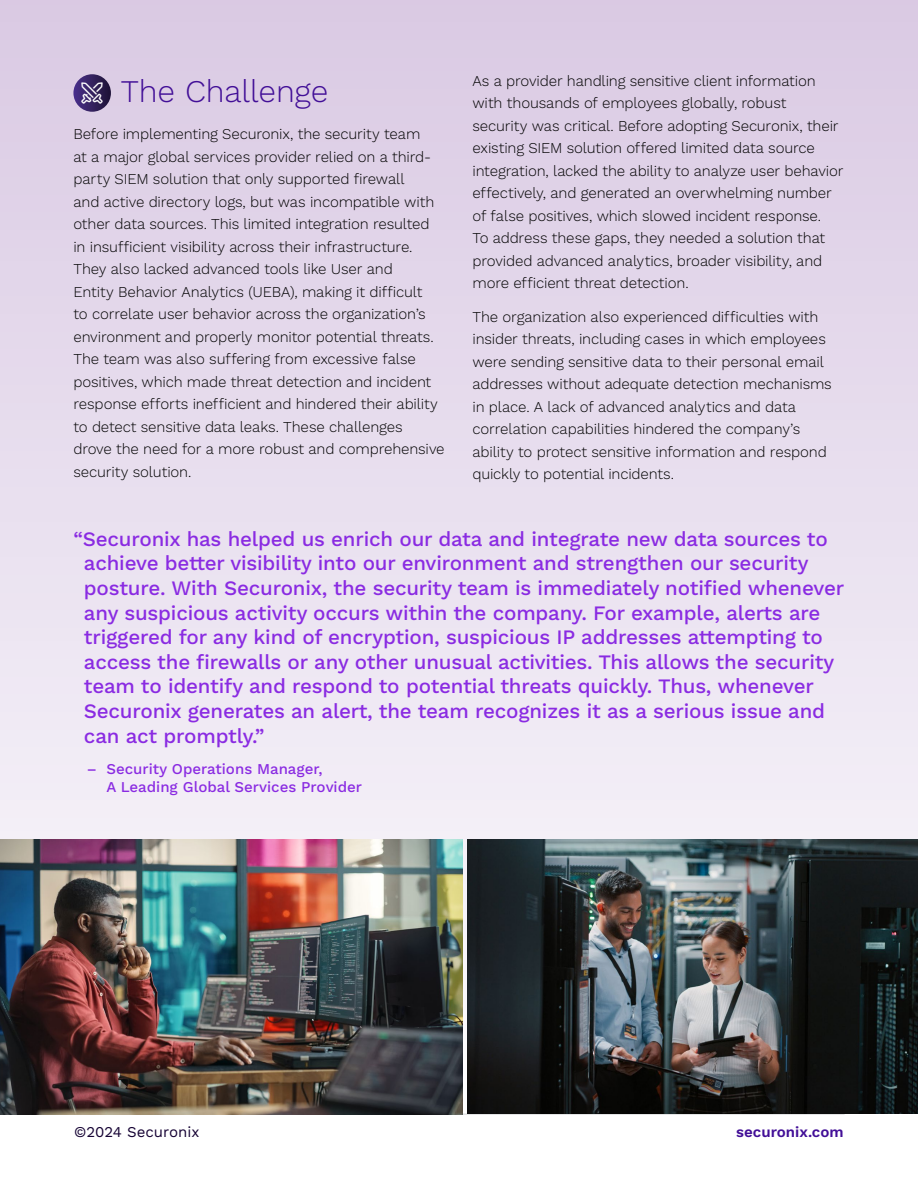
<style>
.page{position:relative;width:918px;height:1188px;background:#fff}
.page>*{position:absolute;margin:0;border:0;box-sizing:border-box;transform-origin:0 0}
.t1{font:300 31.5px "Work Sans";letter-spacing:-.005em;color:#420f97}
.t2{font:500 20.55px/24.6px "Work Sans";letter-spacing:-.01em;color:#8a2be2}
.t3{font:300 15px/22.5px "Work Sans";letter-spacing:-.01em;color:#000}
.t4{font:500 15px/18px "Work Sans";color:#8a2be2}
.t5{font:15px "Work Sans";color:#160334}
.t6{font:600 15px "Work Sans";color:#420f97}
.s1{color:#fff}
</style>
<div class="page">
<div style="left:0;top:0;width:918px;height:1114px;background:linear-gradient(to bottom,#d9c9e3,#fdfdfe)"></div>
<hr style="left:74px;top:1114px;width:771px;height:1px;background:#d1d3d4">
<img style="left:467px;top:839px;width:451px;height:275px">
<img style="left:0;top:839px;width:463px;height:276px">
<svg style="left:73px;top:74px;width:38px;height:38px"></svg>
<svg style="left:81px;top:82px;width:22px;height:22px"></svg>
<h1 class="t1" style="left:82px;top:73px;width:248px"><span class="s1">▲□▲</span> The Challenge</h1>
<p class="t3" style="left:73px;top:123px;width:373px">Before implementing Securonix, the security team<br>at a major global services provider relied on a third&shy;party SIEM solution that only supported firewall<br>and active directory logs, but was incompatible with other data sources. This limited integration resulted in insufficient visibility across their infrastructure.<br>They also lacked advanced tools like User and<br>Entity Behavior Analytics (UEBA), making it difficult<br>to correlate user behavior across the organization’s environment and properly monitor potential threats.<br>The team was also suffering from excessive false positives, which made threat detection and incident response efforts inefficient and hindered their ability to detect sensitive data leaks. These challenges drove the need for a more robust and comprehensive security solution.</p>
<p class="t3" style="left:472px;top:70px;width:372px">As a provider handling sensitive client information with thousands of employees globally, robust security was critical. Before adopting Securonix, their existing SIEM solution offered limited data source integration, lacked the ability to analyze user behavior effectively, and generated an overwhelming number of false positives, which slowed incident response.<br>To address these gaps, they needed a solution that provided advanced analytics, broader visibility, and more efficient threat detection.</p>
<p class="t3" style="left:472px;top:306px;width:361px">The organization also experienced difficulties with insider threats, including cases in which employees were sending sensitive data to their personal email addresses without adequate detection mechanisms in place. A lack of advanced analytics and data correlation capabilities hindered the company’s ability to protect sensitive information and respond quickly to potential incidents.</p>
<p class="t2" style="left:84px;top:528px;width:762px;text-indent:-10px">“Securonix has helped us enrich our data and integrate new data sources to achieve better visibility into our environment and strengthen our security posture. With Securonix, the security team is immediately notified whenever any suspicious activity occurs within the company. For example, alerts are triggered for any kind of encryption, suspicious IP addresses attempting to access the firewalls or any other unusual activities. This allows the security team to identify and respond to potential threats quickly. Thus, whenever Securonix generates an alert, the team recognizes it as a serious issue and can act promptly.”</p>
<p class="t4" style="left:106px;top:760px;width:257px;text-indent:-20px">– Security Operations Manager,<br>A Leading Global Services Provider</p>
<p class="t5" style="left:74px;top:1123px;width:127px">©2024 Securonix</p>
<p class="t6" style="left:736px;top:1123px;width:109px">securonix.com</p>
</div>
